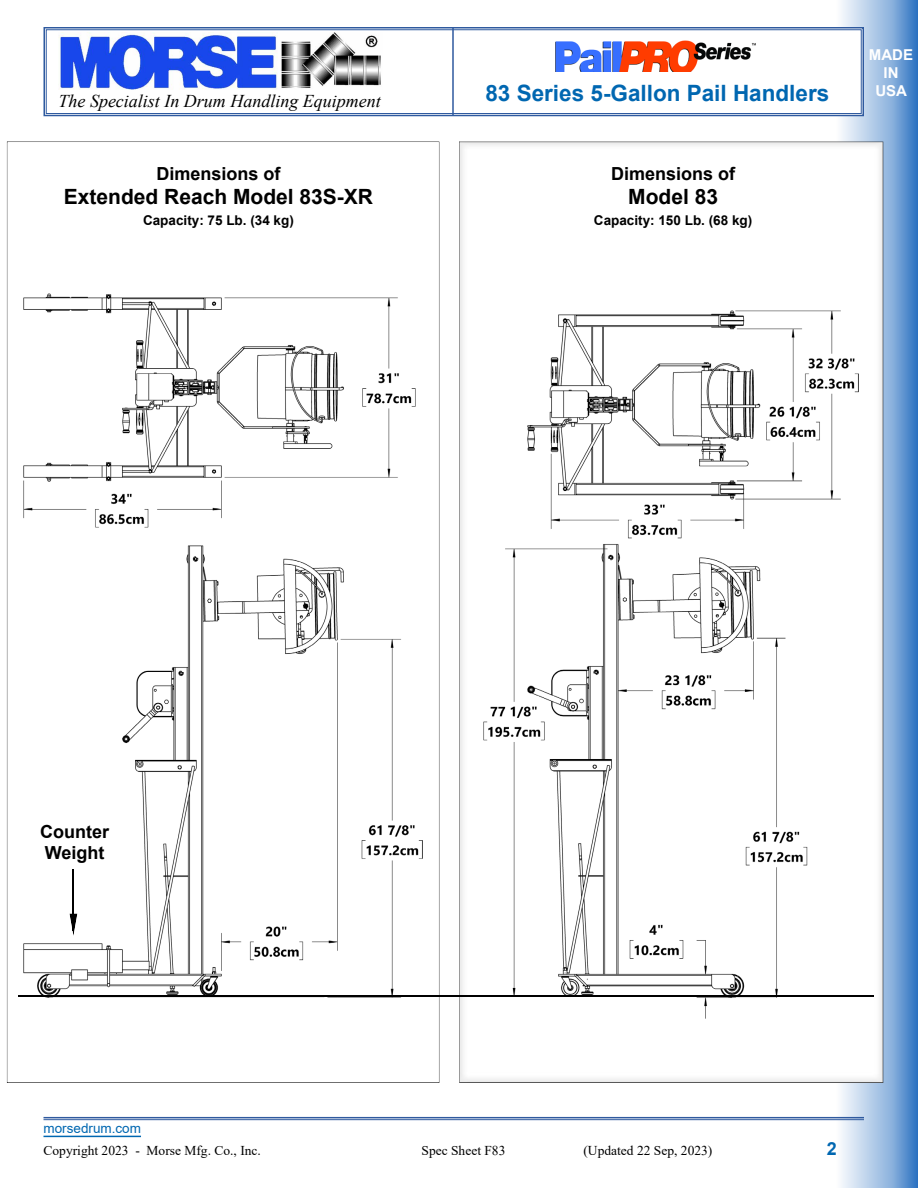
<style>
.page{position:relative;width:918px;height:1188px;background:#fff}
.page>*{position:absolute;margin:0;border:0;box-sizing:border-box;transform-origin:0 0}
.t1{font:700 22.5px "Arial";color:#0067b1}
.t2{font:700 21px "Arial";color:#000}
.t3{font:700 18px/21.6px "Arial";color:#000}
.t4{font:italic 18px "Times New Roman";color:#000}
.t5{font:700 18px "Arial";color:#0067b1}
.t6{font:700 15px/18px "Arial";color:#fff;text-align:center}
.t7{font:13.5px "Times New Roman";color:#000}
.t8{font:700 13.5px "Arial";color:#000}
.t9{font:13.5px "Arial";color:#0067b1}
</style>
<div class="page">
<img style="left:732px;top:0;width:186px;height:1188px">
<hr style="left:44px;top:1117px;width:820px;height:1px;background:#2f5a9f">
<hr style="left:44px;top:1119px;width:820px;height:1px;background:#2f5a9f">
<hr style="left:44px;top:1136px;width:97px;height:1px;background:#0067b1">
<svg style="left:43px;top:26px;width:822px;height:91px"></svg>
<div style="left:46px;top:29px;width:816px;height:85px;border:1px solid #2f5a9f"></div>
<img style="left:58px;top:32px;width:324px;height:58px">
<hr style="left:452px;top:27px;width:2px;height:88px;background:#2f5a9f">
<img style="left:555px;top:41px;width:202px;height:31px">
<div style="left:458px;top:141px;width:428px;height:943px;background:#808080;opacity:.75"></div>
<img style="left:483px;top:310px;width:375px;height:708px">
<div style="left:16px;top:993px;width:858px;height:5px;background:#808080;opacity:.75"></div>
<div style="left:6px;top:141px;width:435px;height:943px;background:#808080;opacity:.75"></div>
<h3 class="t4" style="left:58px;top:89px;width:324px">The Specialist In Drum Handling Equipment</h3>
<h3 class="t3" style="left:156px;top:163px;width:126px">Dimensions of</h3>
<h2 class="t2" style="left:64px;top:182px;width:311px">Extended Reach Model 83S-XR</h2>
<p class="t8" style="left:143px;top:211px;width:152px">Capacity: 75 Lb. (34 kg)</p>
<h1 class="t1" style="left:485px;top:77px;width:345px">83 Series 5-Gallon Pail Handlers</h1>
<h3 class="t3" style="left:611px;top:163px;width:126px">Dimensions of</h3>
<h2 class="t2" style="left:628px;top:182px;width:91px">Model 83</h2>
<p class="t8" style="left:594px;top:211px;width:160px">Capacity: 150 Lb. (68 kg)</p>
<p class="t6" style="left:869px;top:45px;width:46px">MADE<br>IN<br>USA</p>
<h3 class="t3" style="left:40px;top:821px;width:70px">Counter<br>Weight</h3>
<p class="t9" style="left:44px;top:1119px;width:99px">morsedrum.com</p>
<p class="t7" style="left:44px;top:1141px;width:219px">Copyright 2023 - Morse Mfg. Co., Inc.</p>
<p class="t7" style="left:422px;top:1141px;width:85px">Spec Sheet F83</p>
<p class="t7" style="left:584px;top:1141px;width:130px">(Updated 22 Sep, 2023)</p>
<h3 class="t5" style="left:827px;top:1136px;width:12px">2</h3>
</div>
